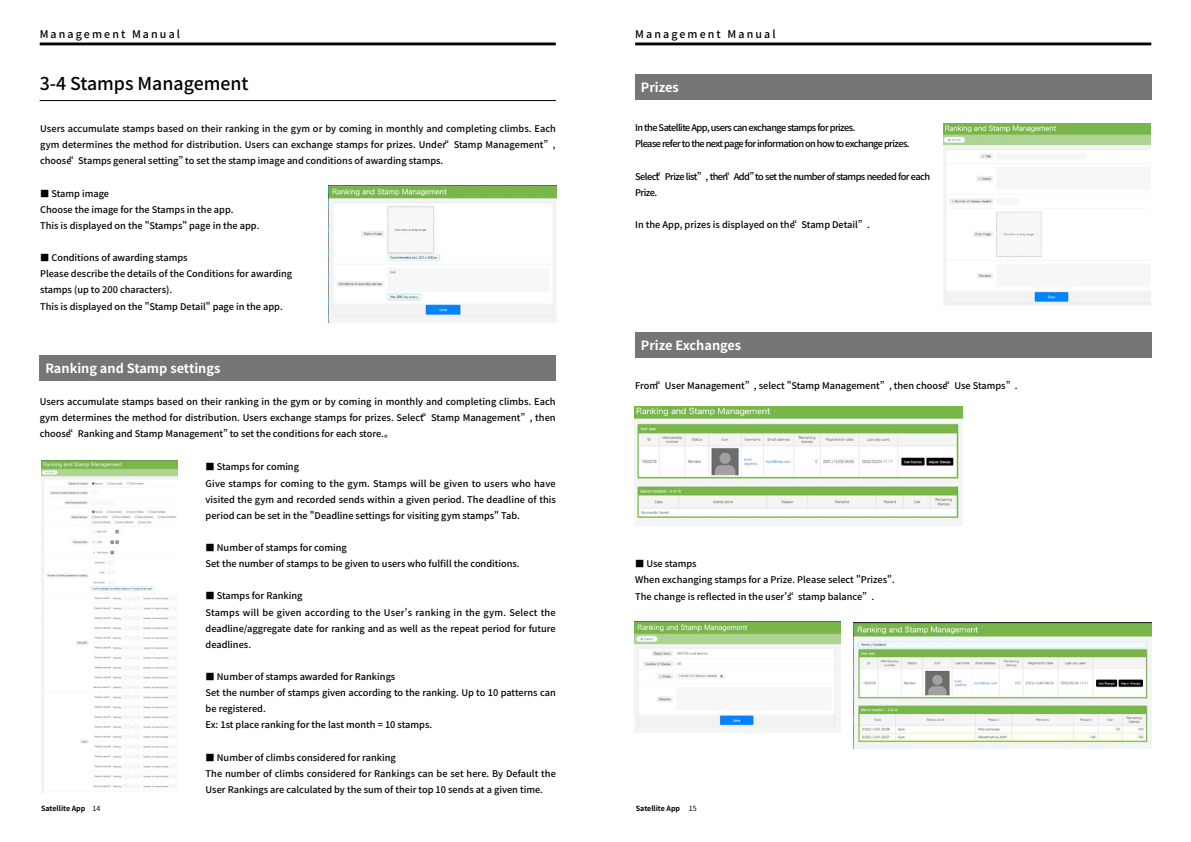
<style>
.page{position:relative;width:1191px;height:842px;background:#fff}
.page>*{position:absolute;margin:0;border:0;box-sizing:border-box;transform-origin:0 0}
.t1{font:500 17.7px "Noto Sans CJ Kjp";color:#000}
.t2{font:700 12.8px "Noto Sans CJ Kjp";color:#fff}
.t3{font:500 10.6px "Noto Sans CJ Kjp";letter-spacing:.2em;color:#000}
.t4{font:500 9.2px/16.1px "Noto Sans CJ Kjp";color:#000}
.t5{font:500 9.2px/16.1px "Noto Sans CJ Kjp";letter-spacing:-.06em;color:#000}
.t6{font:700 7.1px "Noto Sans CJ Kjp";color:#000}
.s1{font-weight:400}
</style>
<div class="page">
<hr style="left:40px;top:100px;width:516px;height:1px;background:#000">
<img style="left:328px;top:186px;width:229px;height:136px">
<img style="left:41px;top:460px;width:137px;height:333px">
<div style="left:40px;top:355px;width:516px;height:25px;background:#767676"></div>
<div style="left:635px;top:75px;width:516px;height:25px;background:#767676"></div>
<img style="left:943px;top:123px;width:208px;height:182px">
<div style="left:635px;top:332px;width:516px;height:26px;background:#767676"></div>
<img style="left:634px;top:406px;width:328px;height:119px">
<img style="left:634px;top:622px;width:206px;height:107px">
<img style="left:853px;top:623px;width:298px;height:125px">
<hr style="left:40px;top:43px;width:516px;height:2px;background:#000">
<hr style="left:635px;top:43px;width:516px;height:2px;background:#000">
<p class="t3" style="left:40px;top:28px;width:142px">Management Manual</p>
<p class="t3" style="left:635px;top:28px;width:142px">Management Manual</p>
<h1 class="t1" style="left:40px;top:74px;width:210px">3-4 Stamps Management</h1>
<p class="t4" style="left:40px;top:121px;width:517px;text-align:justify">Users accumulate stamps based on their ranking in the gym or by coming in monthly and completing climbs. Each gym determines the method for distribution. Users can exchange stamps for prizes. Under “ Stamp Management” , choose “ Stamps general setting” to set the stamp image and conditions of awarding stamps.</p>
<p class="t4" style="left:40px;top:185px;width:221px">■ Stamp image<br>Choose the image for the Stamps in the app.　<br>This is displayed on the "Stamps" page in the app.</p>
<p class="t4" style="left:40px;top:250px;width:254px">■ Conditions of awarding stamps<br>Please describe the details of the Conditions for awarding stamps (up to 200 characters).<br>This is displayed on the "Stamp Detail" page in the app.　</p>
<h2 class="t2" style="left:45px;top:361px;width:176px">Ranking and Stamp settings</h2>
<p class="t4" style="left:40px;top:394px;width:517px;text-align:justify">Users accumulate stamps based on their ranking in the gym or by coming in monthly and completing climbs. Each gym determines the method for distribution. Users exchange stamps for prizes. Select “ Stamp Management” , then choose “ Ranking and Stamp Management” to set the conditions for each store.。</p>
<p class="t4" style="left:206px;top:459px;width:352px">■ Stamps for coming<br>Give stamps for coming to the gym. Stamps will be given to users who have visited the gym and recorded sends within a given period. The deadline of this period can be set in the "Deadline settings for visiting gym stamps" Tab.</p>
<p class="t4" style="left:206px;top:540px;width:316px">■ Number of stamps for coming<br>Set the number of stamps to be given to users who fulfill the conditions.</p>
<p class="t4" style="left:206px;top:588px;width:352px">■ Stamps for Ranking<br>Stamps will be given according to the User's ranking in the gym. Select the deadline/aggregate date for ranking and as well as the repeat period for future deadlines.</p>
<p class="t4" style="left:206px;top:669px;width:352px">■ Number of stamps awarded for Rankings<br>Set the number of stamps given according to the ranking. Up to 10 patterns can be registered.<br>Ex: 1st place ranking for the last month = 10 stamps.</p>
<p class="t4" style="left:206px;top:749px;width:352px">■ Number of climbs considered for ranking<br>The number of climbs considered for Rankings can be set here. By Default the<br>User Rankings are calculated by the sum of their top 10 sends at a given time.</p>
<h2 class="t2" style="left:641px;top:80px;width:40px">Prizes</h2>
<p class="t5" style="left:635px;top:120px;width:276px">In the Satellite App, users can exchange stamps for prizes.<br>Please refer to the next page for information on how to exchange prizes.</p>
<p class="t5" style="left:635px;top:168px;width:296px">Select “ Prize list” , then “ Add” to set the number of stamps needed for each<br>Prize.</p>
<p class="t4" style="left:635px;top:217px;width:236px">In the App, prizes is displayed on the “ Stamp Detail” .</p>
<h2 class="t2" style="left:641px;top:338px;width:102px">Prize Exchanges</h2>
<p class="t4" style="left:635px;top:378px;width:384px">From “ User Management” , select "Stamp Management” , then choose “ Use Stamps” .</p>
<p class="t4" style="left:635px;top:556px;width:261px">■ Use stamps<br>When exchanging stamps for a Prize. Please select "Prizes".<br>The change is reflected in the user's “ stamp balance” .</p>
<p class="t6" style="left:41px;top:805px;width:61px">Satellite App <span class="s1">14</span></p>
<p class="t6" style="left:636px;top:805px;width:62px">Satellite App 　<span class="s1">15</span></p>
</div>
